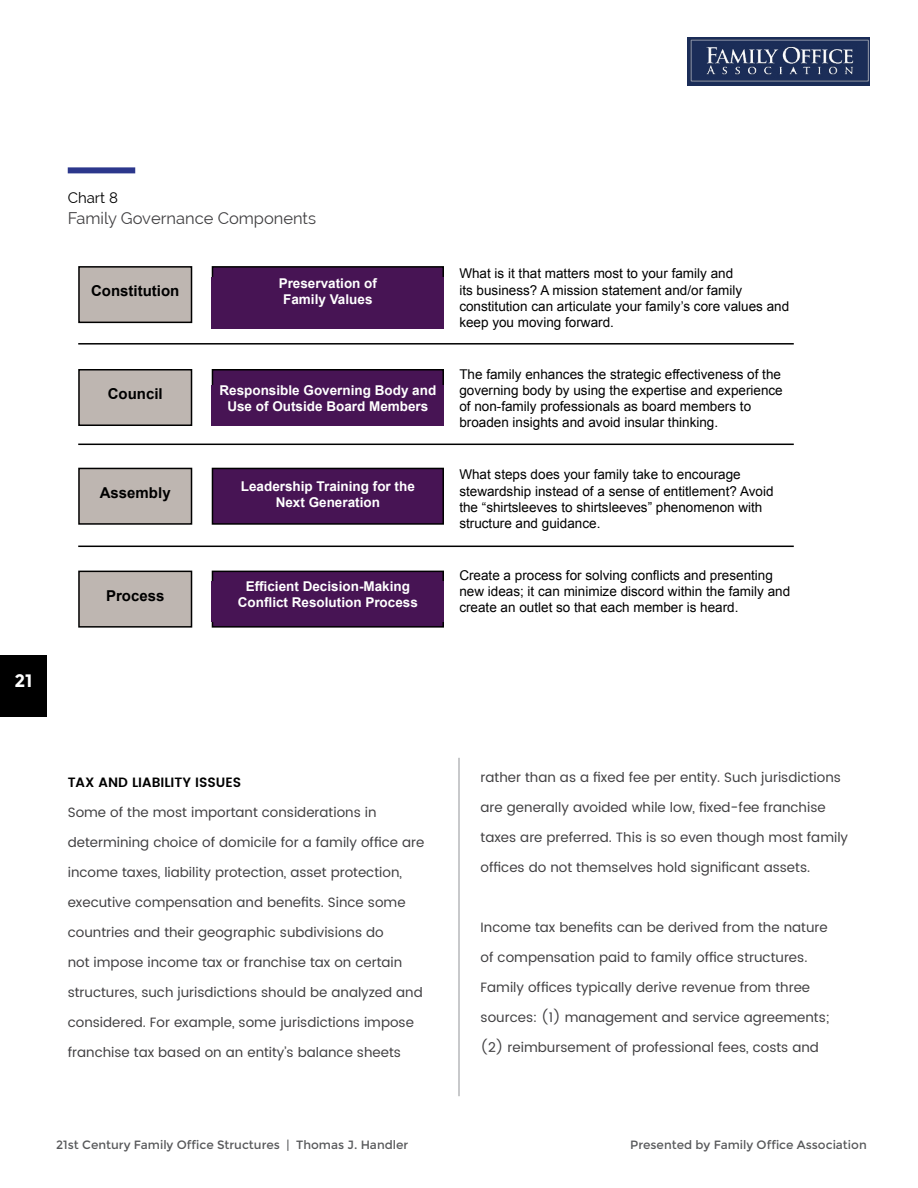
<style>
.page{position:relative;width:918px;height:1188px;background:#fff}
.page>*{position:absolute;margin:0;border:0;box-sizing:border-box;transform-origin:0 0}
.t1{font:700 18px "Montserrat";color:#fff}
.t2{font:16.5px "Raleway";color:#414042}
.t3{font:700 15px "Arial";color:#000}
.t4{font:15px "Raleway";color:#000}
.t5{font:13.5px "Poppins";color:#414042}
.t6{font:13.5px/16.2px "Arial";color:#000}
.t7{font:700 13.5px/16.2px "Arial";color:#fff;text-align:center}
.t8{font:600 13.5px "Poppins";color:#000}
.t9{font:12px "Montserrat";color:#58595b}
</style>
<div class="page">
<div style="left:0;top:655px;width:47px;height:61px;background:#000"></div>
<div style="left:688px;top:37px;width:182px;height:49px;background:#1b2d58"></div>
<img style="left:690px;top:39px;width:179px;height:43px">
<div style="left:68px;top:167px;width:67px;height:6px;background:#2c378c"></div>
<hr style="left:459px;top:758px;width:1px;height:338px;background:#939598">
<div style="left:79px;top:267px;width:113px;height:55px;background:#beb6b1"></div>
<div style="left:78px;top:266px;width:114px;height:57px;border:2px solid #000"></div>
<div style="left:212px;top:267px;width:231px;height:55px;background:#471454"></div>
<div style="left:212px;top:266px;width:232px;height:57px;border:2px solid #000"></div>
<div style="left:212px;top:278px;width:232px;height:51px;background:#471454"></div>
<div style="left:79px;top:370px;width:113px;height:55px;background:#beb6b1"></div>
<div style="left:78px;top:369px;width:114px;height:57px;border:2px solid #000"></div>
<div style="left:212px;top:370px;width:231px;height:55px;background:#471454"></div>
<div style="left:212px;top:369px;width:232px;height:57px;border:2px solid #000"></div>
<div style="left:212px;top:385px;width:232px;height:41px;background:#471454"></div>
<div style="left:79px;top:468px;width:113px;height:56px;background:#beb6b1"></div>
<div style="left:78px;top:468px;width:114px;height:57px;border:2px solid #000"></div>
<div style="left:212px;top:468px;width:231px;height:56px;background:#471454"></div>
<div style="left:212px;top:468px;width:232px;height:57px;border:2px solid #000"></div>
<div style="left:79px;top:571px;width:113px;height:56px;background:#beb6b1"></div>
<div style="left:78px;top:571px;width:114px;height:57px;border:2px solid #000"></div>
<div style="left:212px;top:571px;width:231px;height:56px;background:#471454"></div>
<div style="left:212px;top:571px;width:232px;height:57px;border:2px solid #000"></div>
<div style="left:212px;top:581px;width:232px;height:41px;background:#471454"></div>
<hr style="left:78px;top:343px;width:716px;height:2px;background:#000">
<hr style="left:78px;top:444px;width:716px;height:1px;background:#000">
<hr style="left:78px;top:546px;width:716px;height:1px;background:#000">
<h1 class="t1" style="left:14px;top:670px;width:20px">21</h1>
<p class="t4" style="left:68px;top:189px;width:52px">Chart 8</p>
<p class="t2" style="left:68px;top:209px;width:250px">Family Governance Components</p>
<p class="t3" style="left:91px;top:281px;width:90px">Constitution</p>
<p class="t7" style="left:279px;top:275px;width:100px">Preservation of<br>Family Values</p>
<p class="t3" style="left:108px;top:384px;width:57px">Council</p>
<p class="t7" style="left:219px;top:383px;width:218px">Responsible Governing Body and<br>Use of Outside Board Members</p>
<p class="t3" style="left:100px;top:483px;width:72px">Assembly</p>
<p class="t7" style="left:241px;top:478px;width:176px">Leadership Training for the<br>Next Generation</p>
<p class="t3" style="left:106px;top:585px;width:60px">Process</p>
<p class="t7" style="left:238px;top:578px;width:182px">Efficient Decision-Making<br>Conflict Resolution Process</p>
<p class="t6" style="left:459px;top:266px;width:331px">What is it that matters most to your family and<br>its business? A mission statement and/or family constitution can articulate your family’s core values and keep you moving forward.</p>
<p class="t6" style="left:459px;top:366px;width:325px">The family enhances the strategic effectiveness of the governing body by using the expertise and experience of non-family professionals as board members to broaden insights and avoid insular thinking.</p>
<p class="t6" style="left:459px;top:467px;width:316px">What steps does your family take to encourage stewardship instead of a sense of entitlement? Avoid the “shirtsleeves to shirtsleeves” phenomenon with structure and guidance.</p>
<p class="t6" style="left:459px;top:567px;width:332px">Create a process for solving conflicts and presenting new ideas; it can minimize discord within the family and create an outlet so that each member is heard.</p>
<p class="t8" style="left:68px;top:772px;width:175px">TAX AND LIABILITY ISSUES</p>
<p class="t5" style="left:68px;top:803px;width:310px">Some of the most important considerations in</p>
<p class="t5" style="left:68px;top:833px;width:358px">determining choice of domicile for a family office are</p>
<p class="t5" style="left:68px;top:863px;width:336px">income taxes, liability protection, asset protection,</p>
<p class="t5" style="left:68px;top:893px;width:339px">executive compensation and benefits. Since some</p>
<p class="t5" style="left:68px;top:923px;width:317px">countries and their geographic subdivisions do</p>
<p class="t5" style="left:68px;top:953px;width:336px">not impose income tax or franchise tax on certain</p>
<p class="t5" style="left:68px;top:983px;width:357px">structures, such jurisdictions should be analyzed and</p>
<p class="t5" style="left:68px;top:1013px;width:348px">considered. For example, some jurisdictions impose</p>
<p class="t5" style="left:68px;top:1043px;width:335px">franchise tax based on an entity’s balance sheets</p>
<p class="t9" style="left:56px;top:1137px;width:354px">21st Century Family Office Structures | Thomas J. Handler</p>
<p class="t5" style="left:481px;top:767px;width:362px">rather than as a fixed fee per entity. Such jurisdictions</p>
<p class="t5" style="left:481px;top:797px;width:347px">are generally avoided while low, fixed-fee franchise</p>
<p class="t5" style="left:481px;top:827px;width:369px">taxes are preferred. This is so even though most family</p>
<p class="t5" style="left:481px;top:857px;width:331px">offices do not themselves hold significant assets.</p>
<p class="t5" style="left:481px;top:917px;width:349px">Income tax benefits can be derived from the nature</p>
<p class="t5" style="left:481px;top:947px;width:328px">of compensation paid to family office structures.</p>
<p class="t5" style="left:481px;top:977px;width:331px">Family offices typically derive revenue from three</p>
<p class="t5" style="left:481px;top:1007px;width:350px">sources: (1) management and service agreements;</p>
<p class="t5" style="left:481px;top:1037px;width:340px">(2) reimbursement of professional fees, costs and</p>
<p class="t9" style="left:630px;top:1137px;width:238px">Presented by Family Office Association</p>
</div>
